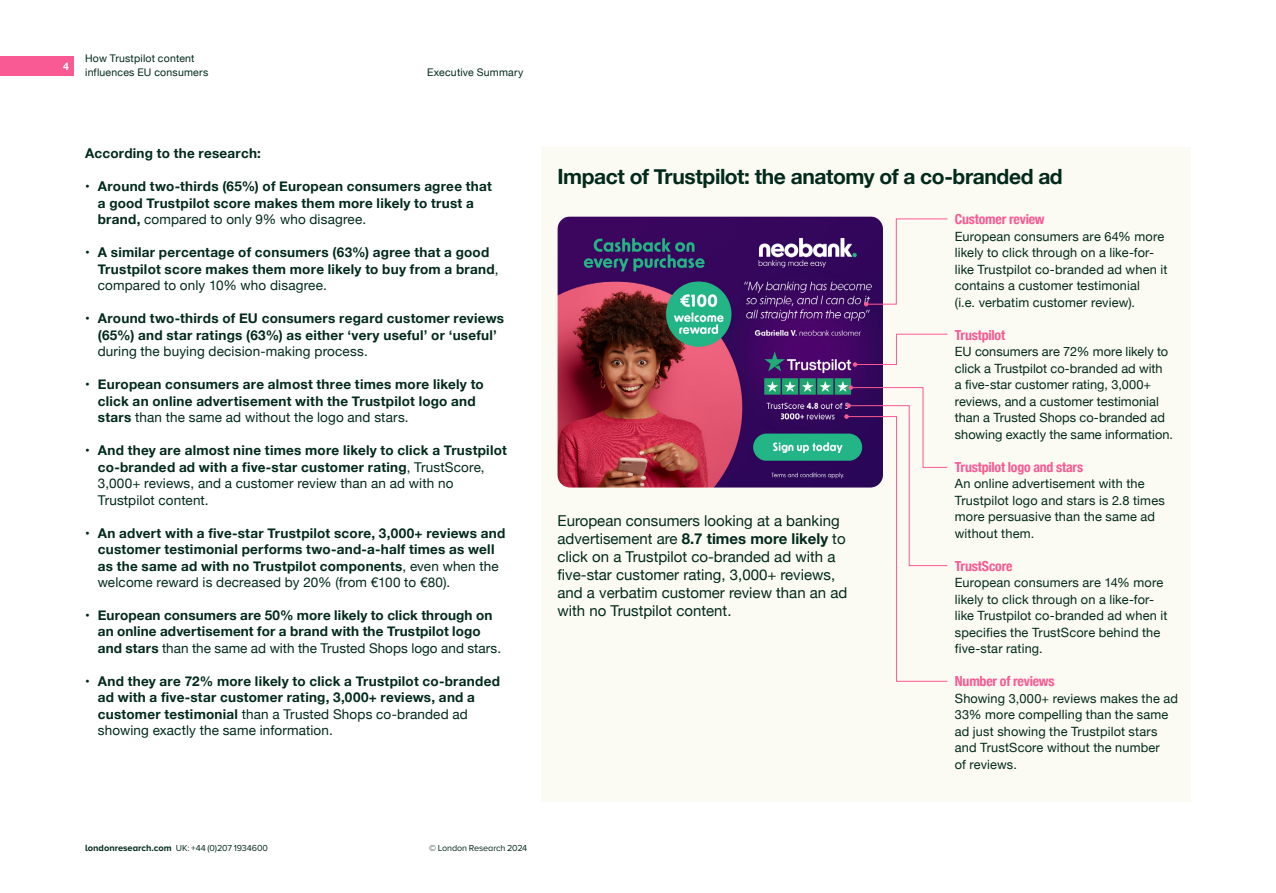
<style>
.page{position:relative;width:1276px;height:893px;background:#fff}
.page>*{position:absolute;margin:0;border:0;box-sizing:border-box;transform-origin:0 0}
.t1{font:700 21px "Helvetica Neue";letter-spacing:-.02em;color:#022a1c}
.t2{font:15px/18px "Helvetica Neue";color:#022a1c}
.t3{font:700 condensed 13.8px "Helvetica Neue";letter-spacing:-.015em;color:#f95a93}
.t4{font:700 13.5px/16.5px "Helvetica Neue";letter-spacing:.015em;color:#022a1c}
.t5{font:13.5px "Helvetica Neue";letter-spacing:.01em;color:#022a1c}
.t6{font:12.75px/16.5px "Helvetica Neue";letter-spacing:.01em;color:#022a1c}
.t7{font:10.5px/13.5px "Helvetica Neue";letter-spacing:.02em;color:#022a1c}
.t8{font:700 10.5px "Helvetica Neue";color:#fff}
.t9{font:9px "Proxima Nova";letter-spacing:-.01em;color:#022a1c}
.s1{font-weight:400}
.s2{font-weight:700;font-size:9.3px}
.s3{font-weight:700}
</style>
<div class="page">
<div style="left:0;top:56px;width:73px;height:20px;background:#f95a93"></div>
<div style="left:541px;top:147px;width:650px;height:654px;background:#fcfbf3"></div>
<img style="left:557px;top:216px;width:326px;height:272px">
<svg style="left:864px;top:218px;width:84px;height:88px"></svg>
<svg style="left:853px;top:333px;width:95px;height:34px"></svg>
<svg style="left:844px;top:385px;width:104px;height:297px"></svg>
<p class="t8" style="left:63px;top:58px;width:7px">4</p>
<p class="t7" style="left:85px;top:52px;width:125px">How Trustpilot content influences EU consumers</p>
<p class="t7" style="left:427px;top:66px;width:98px">Executive Summary</p>
<p class="t4" style="left:85px;top:145px;width:177px">According to the research:</p>
<p class="t4" style="left:98px;top:178px;width:396px;text-indent:-13px">• Around two-thirds (65%) of European consumers agree that a good Trustpilot score makes them more likely to trust a brand, <span class="s1">compared to only 9% who disagree.</span></p>
<p class="t4" style="left:98px;top:244px;width:402px;text-indent:-13px">• A similar percentage of consumers (63%) agree that a good<br>Trustpilot score makes them more likely to buy from a brand<span class="s1">, compared to only 10% who disagree.</span></p>
<p class="t4" style="left:85px;top:310px;width:420px;text-align:center">• Around two-thirds of EU consumers regard customer reviews (65%) and star ratings (63%) as either ‘very useful’ or ‘useful’</p>
<p class="t5" style="left:98px;top:341px;width:271px">during the buying decision-making process.</p>
<p class="t4" style="left:98px;top:376px;width:387px;text-indent:-13px">• European consumers are almost three times more likely to click an online advertisement with the Trustpilot logo and stars <span class="s1">than the same ad without the logo and stars.</span></p>
<p class="t4" style="left:98px;top:442px;width:410px;text-indent:-13px">• And they are almost nine times more likely to click a Trustpilot co-branded ad with a five-star customer rating<span class="s1">, TrustScore, 3,000+ reviews, and a customer review than an ad with no Trustpilot content.</span></p>
<p class="t4" style="left:98px;top:525px;width:409px;text-indent:-13px">• An advert with a five-star Trustpilot score, 3,000+ reviews and customer testimonial performs two-and-a-half times as well as the same ad with no Trustpilot components<span class="s1">, even when the welcome reward is decreased by 20% (from €100 to €80).</span></p>
<p class="t4" style="left:98px;top:607px;width:405px;text-indent:-13px">• European consumers are 50% more likely to click through on an online advertisement for a brand with the Trustpilot logo and stars <span class="s1">than the same ad with the Trusted Shops logo and stars.</span></p>
<p class="t4" style="left:98px;top:673px;width:403px;text-indent:-13px">• And they are 72% more likely to click a Trustpilot co-branded ad with a five-star customer rating, 3,000+ reviews, and a customer testimonial <span class="s1">than a Trusted Shops co-branded ad showing exactly the same information.</span></p>
<p class="t9" style="left:85px;top:841px;width:185px"><span class="s2">londonresearch.com</span> UK: +44 (0)207 1934600</p>
<p class="t9" style="left:429px;top:841px;width:100px">© London Research 2024</p>
<h1 class="t1" style="left:557px;top:160px;width:507px">Impact of Trustpilot: the anatomy of a co-branded ad</h1>
<p class="t2" style="left:557px;top:513px;width:291px">European consumers looking at a banking advertisement are <span class="s3">8.7 times more likely</span> to click on a Trustpilot co-branded ad with a five-star customer rating, 3,000+ reviews, and a verbatim customer review than an ad with no Trustpilot content.</p>
<p class="t3" style="left:955px;top:208px;width:91px">Customer review</p>
<p class="t6" style="left:955px;top:228px;width:214px">European consumers are 64% more likely to click through on a like-for&shy;like Trustpilot co-branded ad when it contains a customer testimonial<br>(i.e. verbatim customer review).</p>
<p class="t3" style="left:955px;top:323px;width:52px">Trustpilot</p>
<p class="t6" style="left:955px;top:344px;width:220px">EU consumers are 72% more likely to click a Trustpilot co-branded ad with<br>a five-star customer rating, 3,000+ reviews, and a customer testimonial than a Trusted Shops co-branded ad showing exactly the same information.</p>
<p class="t3" style="left:955px;top:455px;width:130px">Trustpilot logo and stars</p>
<p class="t6" style="left:955px;top:476px;width:211px">An online advertisement with the<br>Trustpilot logo and stars is 2.8 times more persuasive than the same ad without them.</p>
<p class="t3" style="left:955px;top:554px;width:59px">TrustScore</p>
<p class="t6" style="left:955px;top:575px;width:214px">European consumers are 14% more likely to click through on a like-for&shy;like Trustpilot co-branded ad when it specifies the TrustScore behind the five-star rating.</p>
<p class="t3" style="left:955px;top:670px;width:101px">Number of reviews</p>
<p class="t6" style="left:955px;top:690px;width:225px">Showing 3,000+ reviews makes the ad<br>33% more compelling than the same ad just showing the Trustpilot stars and TrustScore without the number<br>of reviews.</p>
</div>
